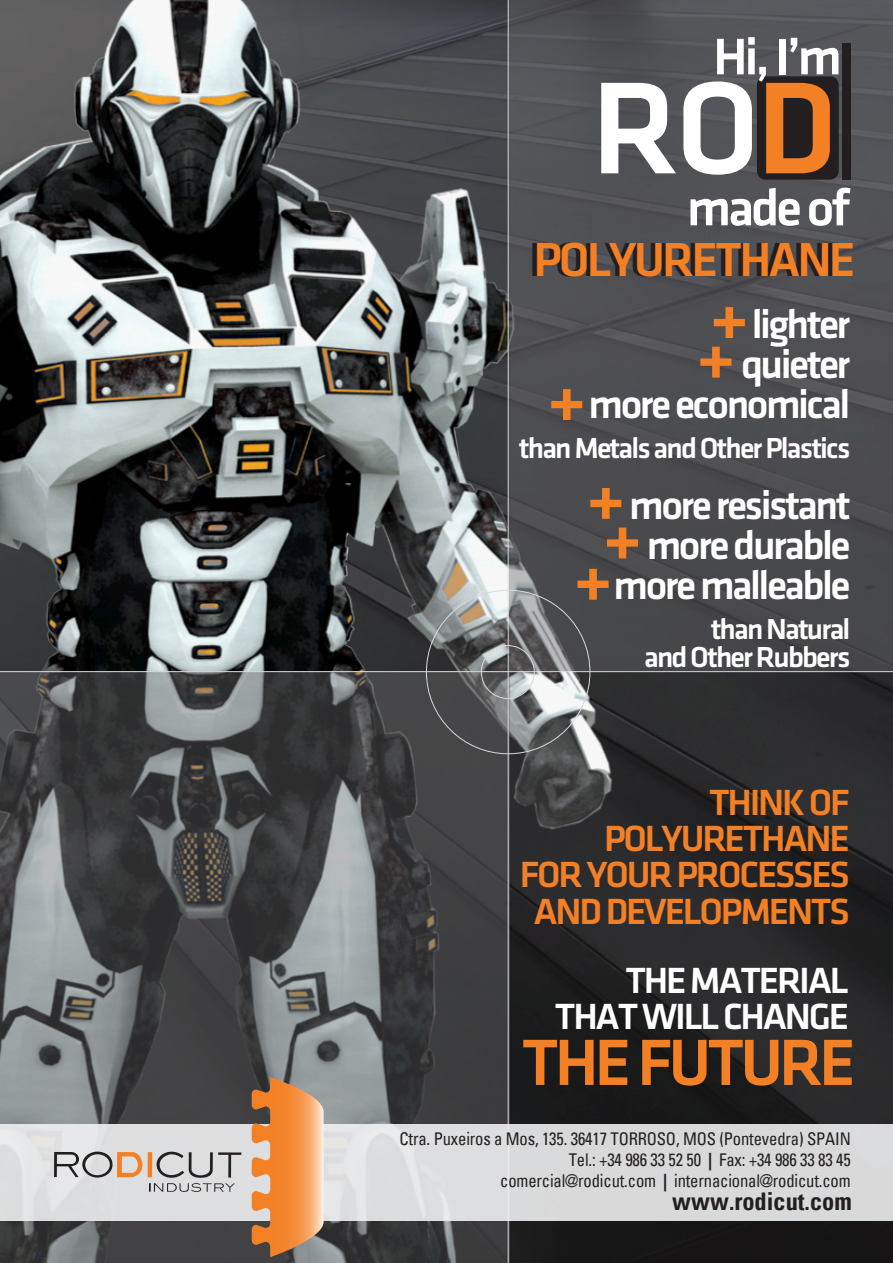
<style>
.page{position:relative;width:893px;height:1263px;background:#fff}
.page>*{position:absolute;margin:0;border:0;box-sizing:border-box;transform-origin:0 0}
.t1{font:500 135.9px "Klavika";color:#fff}
.t2{font:500 76.05px "Klavika";color:#f48026}
.t3{font:500 67.8px "Klavika";letter-spacing:-.06em;color:#f48026}
.t4{font:500 53.25px "Klavika";letter-spacing:-.06em;color:#fff}
.t5{font:500 49.5px "Klavika";letter-spacing:-.06em;color:#f48026}
.t6{font:500 41.7px/40px "Klavika";letter-spacing:-.06em;color:#fff;text-align:right}
.t7{font:500 37.8px/36.3px "Klavika";letter-spacing:-.06em;color:#f48026;text-align:right}
.t8{font:500 37.8px/36.3px "Klavika";letter-spacing:-.06em;color:#fff;text-align:right}
.t9{font:500 30px/28.5px "Klavika";letter-spacing:-.06em;color:#fff;text-align:right}
.t10{font:700 condensed 24.3px "Univers";color:#231f20}
.t11{font:condensed 17.55px/21px "Univers";letter-spacing:-.01em;color:#231f20;text-align:right;scale:.95 1}
.s1{color:#f48026}
.s2{font-weight:700}
</style>
<div class="page">
<img style="left:0;top:0;width:884px;height:1263px">
<div style="left:509px;top:0;width:384px;height:671px;background:#4e4f52"></div>
<svg style="left:0;top:672px;width:508px;height:591px;background:#535556"></svg>
<div style="left:842px;top:43px;width:8px;height:137px;background:#231f20"></div>
<div style="left:757px;top:76px;width:82px;height:104px;background:#231f20;border-radius:9px"></div>
<hr style="left:508px;top:0;width:1px;height:1263px;background:#d9dadc">
<hr style="left:0;top:671px;width:893px;height:1px;background:#d9dadc">
<div style="left:481px;top:645px;width:54px;height:54px;border:1px solid #d9dadc;border-radius:50%"></div>
<div style="left:0;top:1124px;width:893px;height:96px;background:#dbdbdd"></div>
<hr style="left:148px;top:1152px;width:4px;height:25px;background:#f48026">
<svg style="left:54px;top:1151px;width:88px;height:26px"></svg>
<svg style="left:149px;top:1152px;width:92px;height:40px"></svg>
<svg style="left:252px;top:1077px;width:72px;height:180px;background:#dc9257"></svg>
<h3 class="t4" style="left:713px;top:28px;width:130px">Hi, I’m</h3>
<h1 class="t1" style="left:591px;top:56px;width:248px">RO<span class="s1">D</span></h1>
<h3 class="t4" style="left:687px;top:179px;width:165px">made of</h3>
<h3 class="t5" style="left:533px;top:233px;width:324px">POLYURETHANE</h3>
<h2 class="t2" style="left:709px;top:275px;width:42px">+</h2>
<h2 class="t2" style="left:696px;top:315px;width:42px">+</h2>
<h3 class="t6" style="left:588px;top:304px;width:263px">lighter<br>quieter<br>more economical</h3>
<h3 class="t9" style="left:519px;top:434px;width:333px">than Metals and Other Plastics</h3>
<h2 class="t2" style="left:547px;top:357px;width:42px">+</h2>
<h2 class="t2" style="left:586px;top:456px;width:42px">+</h2>
<h2 class="t2" style="left:602px;top:496px;width:42px">+</h2>
<h2 class="t2" style="left:573px;top:537px;width:42px">+</h2>
<h3 class="t6" style="left:614px;top:485px;width:238px">more resistant more durable more malleable</h3>
<h3 class="t9" style="left:644px;top:615px;width:208px">than Natural<br>and Other Rubbers</h3>
<h3 class="t7" style="left:520px;top:784px;width:332px">THINK OF<br>POLYURETHANE<br>FOR YOUR PROCESSES<br>AND DEVELOPMENTS</h3>
<h3 class="t8" style="left:555px;top:962px;width:296px">THE MATERIAL<br>THAT WILL CHANGE</h3>
<h3 class="t3" style="left:522px;top:1026px;width:335px">THE FUTURE</h3>
<p class="t11" style="left:400px;top:1128px;width:477px">Ctra. Puxeiros a Mos, 135. 36417 TORROSO, MOS (Pontevedra) SPAIN<br>Tel.: +34 986 33 52 50 <span class="s2">|</span> Fax: +34 986 33 83 45<br>comercial@rodicut.com <span class="s2">|</span> internacional@rodicut.com</p>
<h3 class="t10" style="left:672px;top:1186px;width:181px">www.rodicut.com</h3>
</div>
